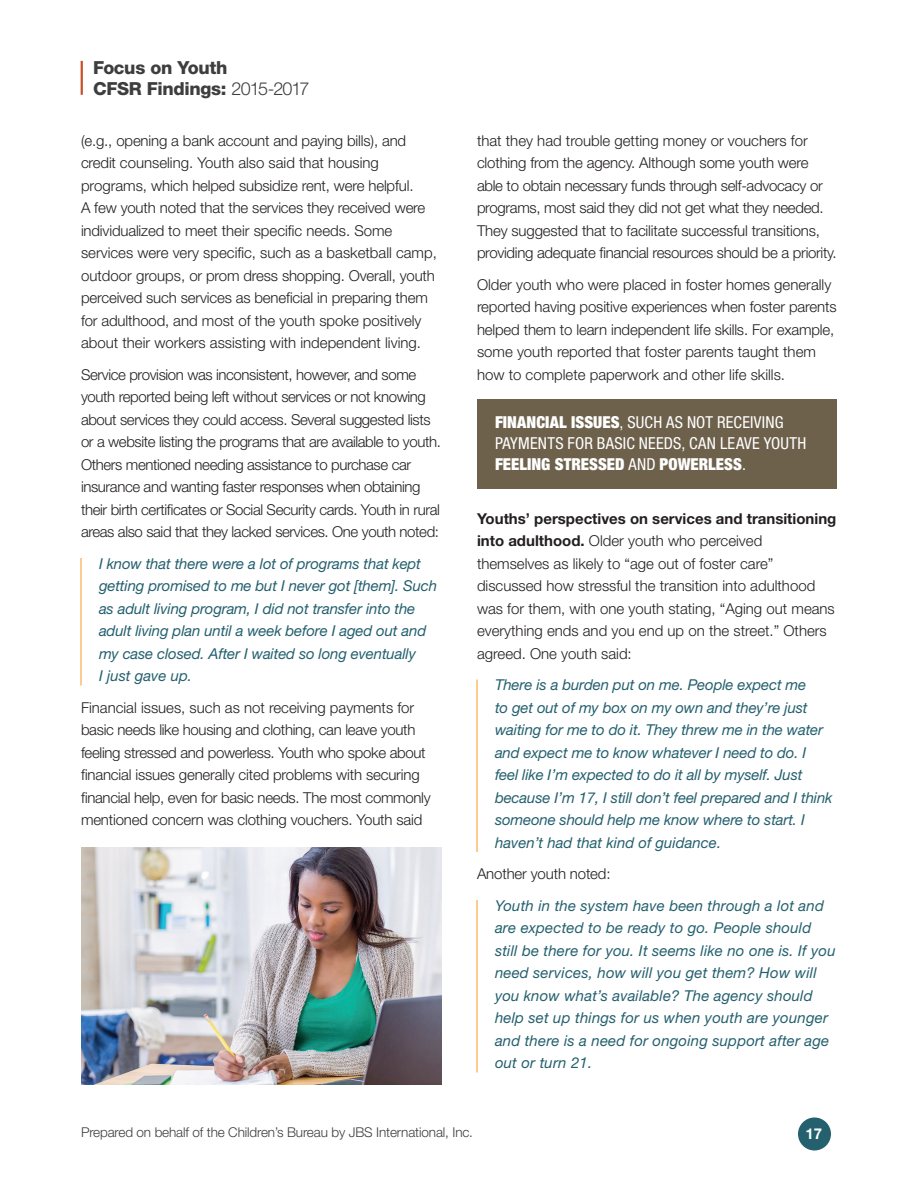
<style>
.page{position:relative;width:918px;height:1188px;background:#fff}
.page>*{position:absolute;margin:0;border:0;box-sizing:border-box;transform-origin:0 0}
.t1{font:800 18px/21px "Helvetica Neue LT Std";letter-spacing:-.02em;color:#3e3e3f}
.t2{font:condensed 16.5px/21px "Helvetica Neue LT Std";letter-spacing:.01em;color:#fff}
.t3{font:300 15px/22.5px "Helvetica Neue LT Std";letter-spacing:-.01em;color:#231f20}
.t4{font:italic 15px/22.5px "Helvetica Neue LT Std";letter-spacing:-.01em;color:#24606e}
.t5{font:italic 15px/22.5px "Helvetica Neue LT Std";letter-spacing:.01em;color:#24606e}
.t6{font:700 15px "Helvetica Neue LT Std";color:#fff}
.t7{font:300 13.5px "Helvetica Neue LT Std";letter-spacing:-.01em;color:#3e3e3f}
.s1{font-weight:300}
.s2{font-weight:900}
.s3{font-weight:700}
</style>
<div class="page">
<hr style="left:81px;top:61px;width:2px;height:34px;background:#c84f27">
<div style="left:798px;top:1118px;width:33px;height:32px;background:#24606e;border-radius:50%"></div>
<hr style="left:80px;top:558px;width:2px;height:127px;background:#f9a43a">
<img style="left:81px;top:848px;width:360px;height:236px">
<hr style="left:476px;top:679px;width:2px;height:173px;background:#f9a43a">
<hr style="left:476px;top:900px;width:2px;height:172px;background:#f9a43a">
<div style="left:477px;top:399px;width:360px;height:90px;background:#6e614c"></div>
<p class="t1" style="left:93px;top:57px;width:218px">Focus on Youth<br>CFSR Findings: <span class="s1">2015-2017</span></p>
<p class="t3" style="left:81px;top:129px;width:357px">(e.g., opening a bank account and paying bills), and credit counseling. Youth also said that housing programs, which helped subsidize rent, were helpful.<br>A few youth noted that the services they received were individualized to meet their specific needs. Some services were very specific, such as a basketball camp, outdoor groups, or prom dress shopping. Overall, youth perceived such services as beneficial in preparing them for adulthood, and most of the youth spoke positively about their workers assisting with independent living.</p>
<p class="t3" style="left:81px;top:363px;width:361px">Service provision was inconsistent, however, and some youth reported being left without services or not knowing about services they could access. Several suggested lists or a website listing the programs that are available to youth.<br>Others mentioned needing assistance to purchase car insurance and wanting faster responses when obtaining their birth certificates or Social Security cards. Youth in rural areas also said that they lacked services. One youth noted:</p>
<p class="t4" style="left:99px;top:552px;width:340px">I know that there were a lot of programs that kept getting promised to me but I never got [them]. Such as adult living program, I did not transfer into the adult living plan until a week before I aged out and my case closed. After I waited so long eventually<br>I just gave up.</p>
<p class="t3" style="left:81px;top:696px;width:351px">Financial issues, such as not receiving payments for basic needs like housing and clothing, can leave youth feeling stressed and powerless. Youth who spoke about financial issues generally cited problems with securing financial help, even for basic needs. The most commonly mentioned concern was clothing vouchers. Youth said</p>
<p class="t3" style="left:477px;top:129px;width:361px">that they had trouble getting money or vouchers for clothing from the agency. Although some youth were able to obtain necessary funds through self-advocacy or programs, most said they did not get what they needed.<br>They suggested that to facilitate successful transitions, providing adequate financial resources should be a priority.</p>
<p class="t3" style="left:477px;top:273px;width:361px">Older youth who were placed in foster homes generally reported having positive experiences when foster parents helped them to learn independent life skills. For example, some youth reported that foster parents taught them how to complete paperwork and other life skills.</p>
<p class="t2" style="left:495px;top:412px;width:313px"><span class="s2">FINANCIAL ISSUES</span>, SUCH AS NOT RECEIVING<br>PAYMENTS FOR BASIC NEEDS, CAN LEAVE YOUTH<br><span class="s2">FEELING STRESSED</span> AND <span class="s2">POWERLESS</span>.</p>
<p class="t3" style="left:477px;top:507px;width:361px"><span class="s3">Youths’ perspectives on services and transitioning into adulthood.</span> Older youth who perceived themselves as likely to “age out of foster care” discussed how stressful the transition into adulthood was for them, with one youth stating, “Aging out means everything ends and you end up on the street.” Others agreed. One youth said:</p>
<p class="t4" style="left:495px;top:673px;width:339px">There is a burden put on me. People expect me<br>to get out of my box on my own and they’re just waiting for me to do it. They threw me in the water and expect me to know whatever I need to do. I feel like I’m expected to do it all by myself. Just because I’m 17, I still don’t feel prepared and I think someone should help me know where to start. I haven’t had that kind of guidance.</p>
<p class="t3" style="left:477px;top:862px;width:135px">Another youth noted:</p>
<p class="t5" style="left:495px;top:894px;width:342px">Youth in the system have been through a lot and are expected to be ready to go. People should still be there for you. It seems like no one is. If you need services, how will you get them? How will you know what’s available? The agency should help set up things for us when youth are younger and there is a need for ongoing support after age out or turn 21.</p>
<p class="t7" style="left:81px;top:1124px;width:394px">Prepared on behalf of the Children’s Bureau by JBS International, Inc.</p>
<p class="t6" style="left:805px;top:1125px;width:18px">17</p>
</div>
